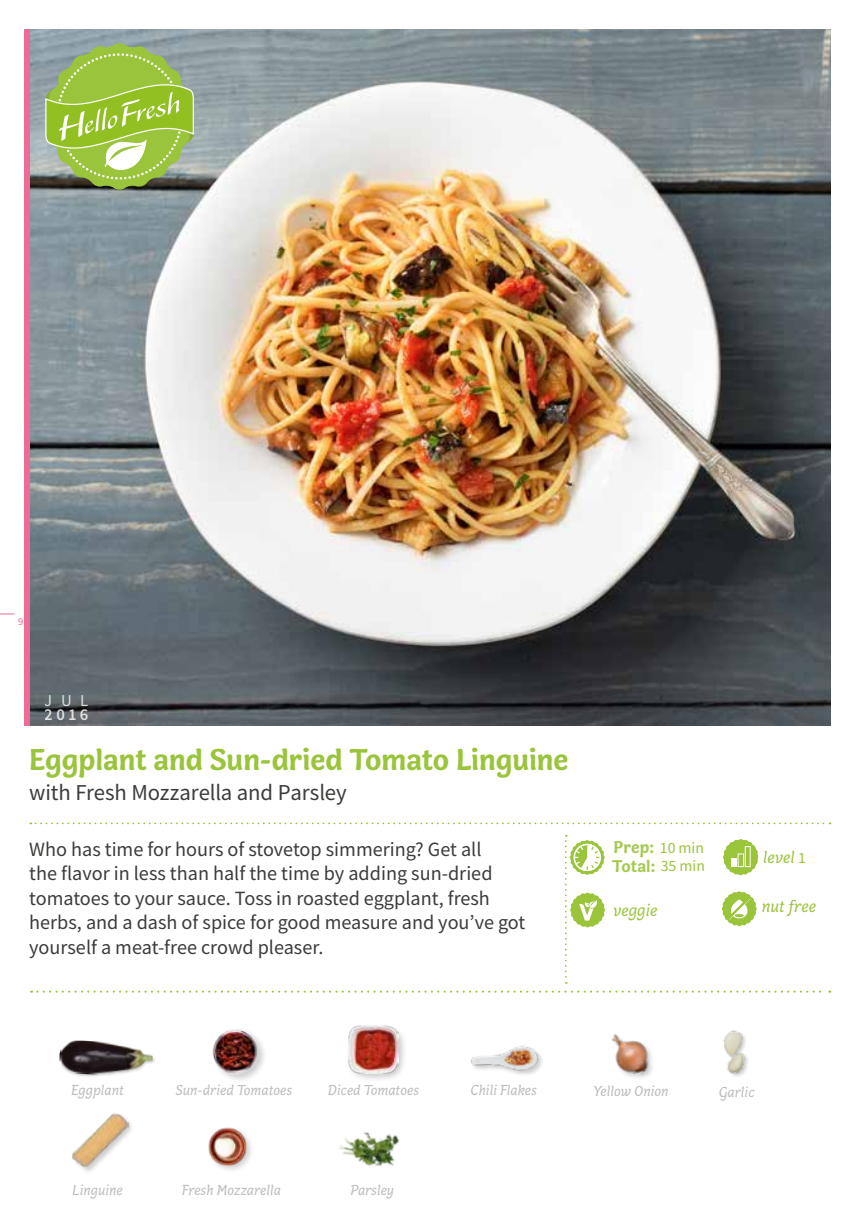
<style>
.page{position:relative;width:860px;height:1228px;background:#fff}
.page>*{position:absolute;margin:0;border:0;box-sizing:border-box;transform-origin:0 0}
.t1{font:700 30.97px "Capucine Basic";letter-spacing:-.005em;color:#9ac43a}
.t2{font:22.75px "Source Sans Pro";letter-spacing:-.005em;color:#3c3c3b}
.t3{font:20.12px/24.5px "Source Sans Pro";color:#3c3c3b}
.t4{font:italic 17.5px "Capucine Basic";color:#9ac43a}
.t5{font:700 17.5px/18.7px "Capucine Basic";letter-spacing:.005em;color:#a6c950}
.t6{font:600 16.62px "Source Sans Pro";color:#fff}
.t7{font:16.62px "Source Sans Pro";color:#fff}
.t8{font:15.75px "Source Sans Pro";color:#9ac43a}
.t9{font:italic 14.88px "Capucine Basic";color:#bcbcbc}
.t10{font:10.5px "Source Sans Pro";color:#ed6b94}
.s1{font-family:"Source Sans Pro";font-style:normal;font-size:15.75px}
</style>
<div class="page">
<img style="left:30px;top:29px;width:800px;height:696px">
<svg style="left:30px;top:822px;width:800px;height:2px"></svg>
<svg style="left:0;top:613px;width:14px;height:1px"></svg>
<svg style="left:45px;top:43px;width:149px;height:147px;background:#9cba5d"></svg>
<svg style="left:31px;top:990px;width:799px;height:2px"></svg>
<div style="left:24px;top:29px;width:6px;height:696px;background:#ed6b94"></div>
<div style="left:59px;top:1039px;width:97px;height:39px;background:#000;opacity:.2"></div>
<img style="left:59px;top:1039px;width:94px;height:37px">
<div style="left:71px;top:1112px;width:64px;height:62px;background:#000;opacity:.2"></div>
<img style="left:72px;top:1112px;width:57px;height:57px">
<img style="left:611px;top:1033px;width:41px;height:45px">
<svg style="left:722px;top:891px;width:34px;height:35px"></svg>
<svg style="left:565px;top:834px;width:40px;height:149px"></svg>
<svg style="left:723px;top:839px;width:35px;height:36px"></svg>
<div style="left:744px;top:846px;width:6px;height:20px;border:1px solid #fff"></div>
<img style="left:339px;top:1132px;width:61px;height:35px">
<div style="left:211px;top:1026px;width:56px;height:57px;background:#000;opacity:.2"></div>
<img style="left:211px;top:1027px;width:49px;height:49px">
<div style="left:346px;top:1023px;width:61px;height:60px;background:#000;opacity:.2"></div>
<img style="left:348px;top:1025px;width:50px;height:48px">
<img style="left:208px;top:1127px;width:44px;height:43px">
<img style="left:471px;top:1045px;width:71px;height:30px">
<img style="left:723px;top:1030px;width:25px;height:47px">
<p class="t10" style="left:18px;top:615px;width:7px">9</p>
<p class="t7" style="left:45px;top:690px;width:45px">JUL</p>
<p class="t6" style="left:45px;top:703px;width:45px">2016</p>
<h1 class="t1" style="left:29px;top:736px;width:540px">Eggplant and Sun-dried Tomato Linguine</h1>
<p class="t2" style="left:29px;top:778px;width:319px">with Fresh Mozzarella and Parsley</p>
<p class="t3" style="left:29px;top:836px;width:497px">Who has time for hours of stovetop simmering? Get all<br>the flavor in less than half the time by adding sun-dried tomatoes to your sauce. Toss in roasted eggplant, fresh herbs, and a dash of spice for good measure and you’ve got yourself a meat-free crowd pleaser.</p>
<p class="t5" style="left:612px;top:836px;width:44px">Prep:<br>Total:</p>
<p class="t8" style="left:659px;top:837px;width:46px">10 min</p>
<p class="t8" style="left:660px;top:855px;width:46px">35 min</p>
<p class="t4" style="left:762px;top:844px;width:44px">level <span class="s1">1</span></p>
<p class="t4" style="left:613px;top:897px;width:46px">veggie</p>
<p class="t4" style="left:761px;top:893px;width:56px">nut free</p>
<p class="t9" style="left:71px;top:1079px;width:54px">Eggplant</p>
<p class="t9" style="left:72px;top:1178px;width:52px">Linguine</p>
<p class="t9" style="left:175px;top:1079px;width:118px">Sun-dried Tomatoes</p>
<p class="t9" style="left:182px;top:1178px;width:101px">Fresh Mozzarella</p>
<p class="t9" style="left:328px;top:1079px;width:93px">Diced Tomatoes</p>
<p class="t9" style="left:350px;top:1178px;width:45px">Parsley</p>
<p class="t9" style="left:470px;top:1079px;width:68px">Chili Flakes</p>
<p class="t9" style="left:593px;top:1080px;width:77px">Yellow Onion</p>
<p class="t9" style="left:718px;top:1080px;width:37px">Garlic</p>
</div>
